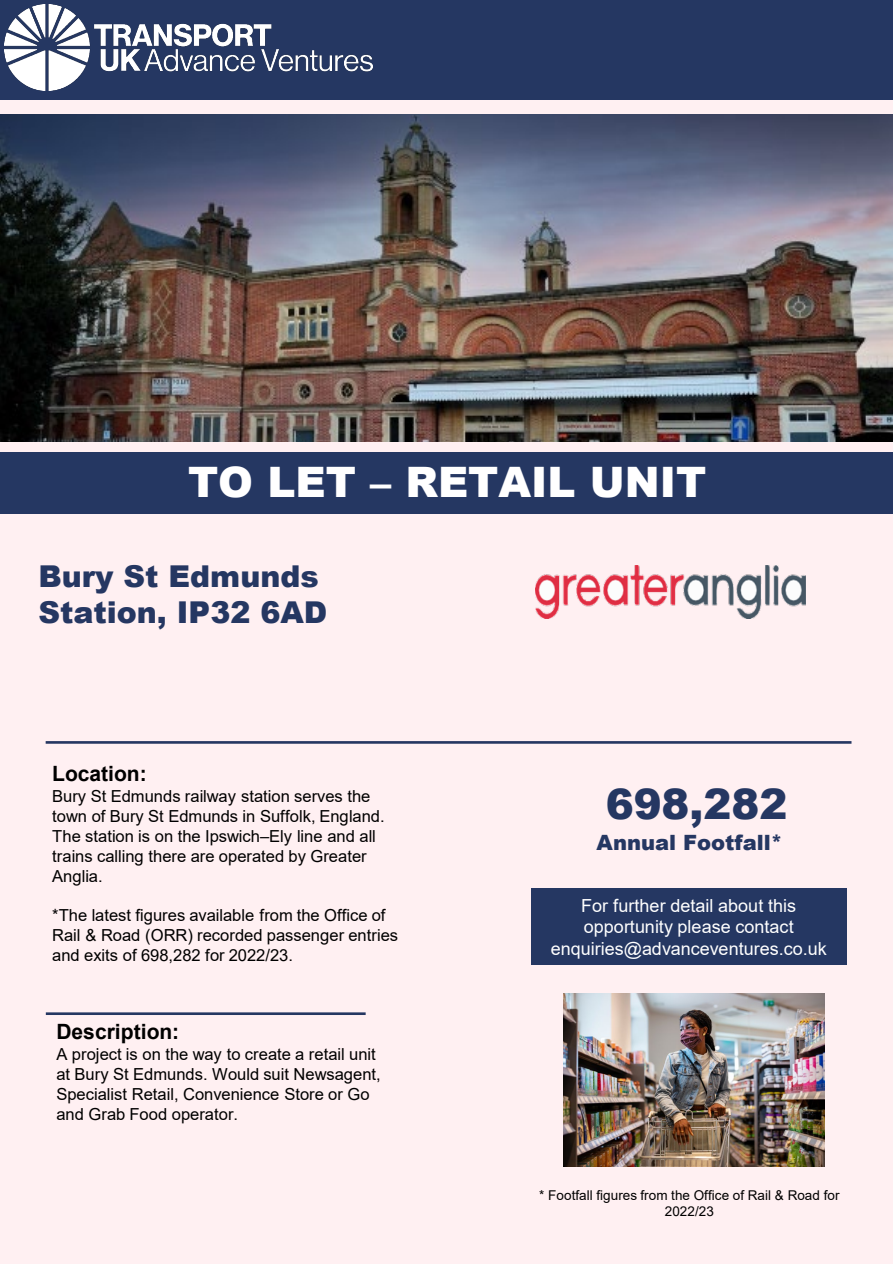
<style>
.page{position:relative;width:893px;height:1264px;background:#fff}
.page>*{position:absolute;margin:0;border:0;box-sizing:border-box;transform-origin:0 0}
.t1{font:900 42px "Arial";color:#fff}
.t2{font:900 42px "Arial";color:#253762}
.t3{font:900 30px/36px "Arial";color:#253762}
.t4{font:700 21px "Arial";color:#000}
.t5{font:900 21px "Arial";color:#253762}
.t6{font:18px/21.6px "Arial";letter-spacing:.005em;color:#fff;text-align:center}
.t7{font:16.5px/19.8px "Arial";color:#000}
.t8{font:13.5px/16.2px "Arial";letter-spacing:.005em;color:#000;text-align:center}
</style>
<div class="page">
<div style="left:0;top:0;width:892px;height:1263px;background:#fff0f2"></div>
<div style="left:0;top:452px;width:892px;height:62px;background:#253762"></div>
<hr style="left:46px;top:741px;width:805px;height:2px;background:#253762">
<div style="left:531px;top:888px;width:315px;height:76px;background:#253762"></div>
<hr style="left:46px;top:1012px;width:319px;height:2px;background:#253762">
<img style="left:535px;top:565px;width:270px;height:53px">
<div style="left:0;top:0;width:892px;height:100px;background:#253762"></div>
<img style="left:4px;top:4px;width:368px;height:86px">
<img style="left:563px;top:993px;width:261px;height:173px">
<img style="left:0;top:115px;width:892px;height:326px">
<p class="t1" style="left:188px;top:451px;width:520px">TO LET – RETAIL UNIT</p>
<p class="t3" style="left:38px;top:557px;width:290px">Bury St Edmunds<br>Station, IP32 6AD</p>
<p class="t4" style="left:52px;top:759px;width:96px">Location:</p>
<p class="t7" style="left:52px;top:786px;width:334px">Bury St Edmunds railway station serves the town of Bury St Edmunds in Suffolk, England.<br>The station is on the Ipswich–Ely line and all trains calling there are operated by Greater Anglia.</p>
<p class="t7" style="left:52px;top:905px;width:347px">*The latest figures available from the Office of<br>Rail &amp; Road (ORR) recorded passenger entries and exits of 698,282 for 2022/23.</p>
<p class="t4" style="left:56px;top:1016px;width:124px">Description:</p>
<p class="t7" style="left:56px;top:1044px;width:326px">A project is on the way to create a retail unit at Bury St Edmunds. Would suit Newsagent, Specialist Retail, Convenience Store or Go and Grab Food operator.</p>
<p class="t2" style="left:605px;top:773px;width:183px">698,282</p>
<p class="t5" style="left:596px;top:826px;width:187px">Annual Footfall*</p>
<p class="t6" style="left:550px;top:894px;width:277px">For further detail about this opportunity please contact enquiries@advanceventures.co.uk</p>
<p class="t8" style="left:539px;top:1186px;width:302px">* Footfall figures from the Office of Rail &amp; Road for<br>2022/23</p>
</div>
